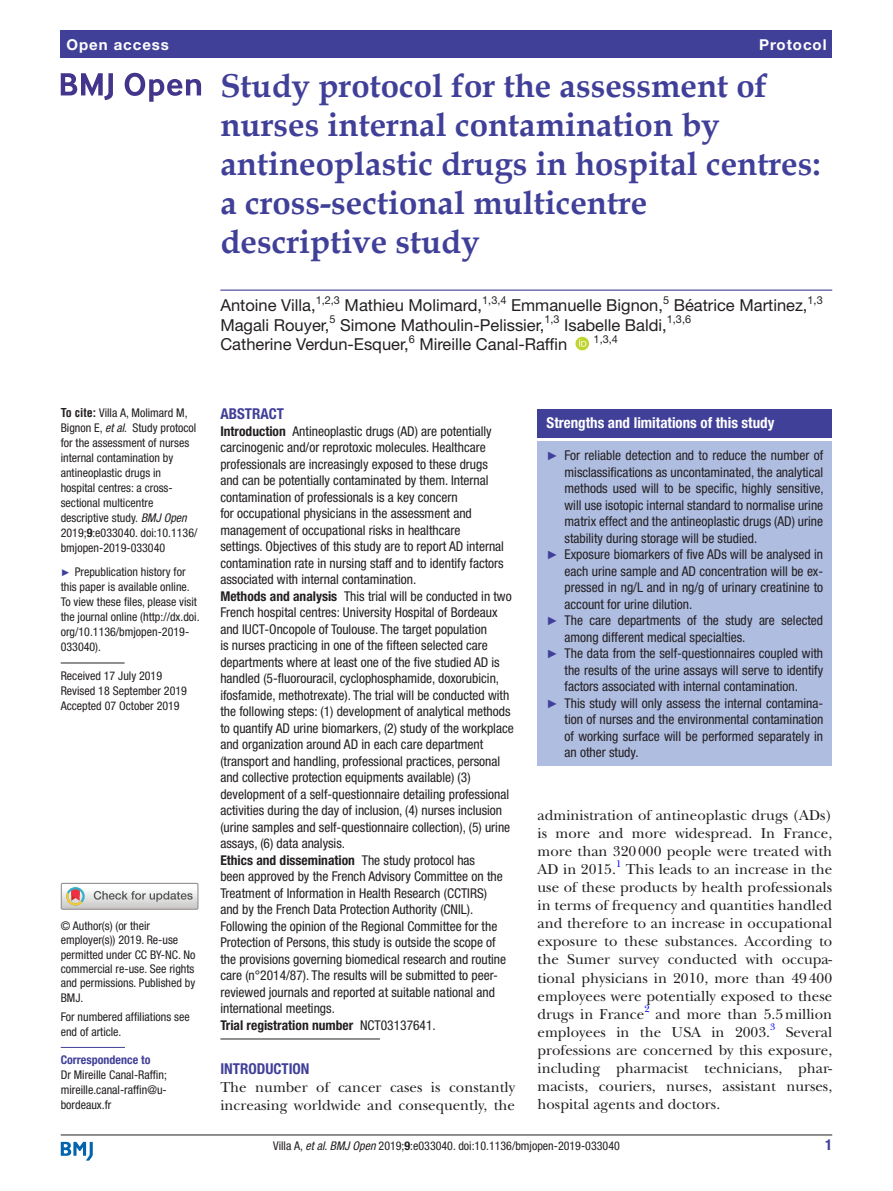
<style>
.page{position:relative;width:893px;height:1191px;background:#fff}
.page>*{position:absolute;margin:0;border:0;box-sizing:border-box;transform-origin:0 0}
.t1{font:700 33px/39px "Book Antiqua";color:#414099}
.t2{font:16.5px "Helvetica Neue LT Std";color:#231f20}
.t3{font:15px/18.1px "New Baskerville";color:#231f20}
.t4{font:700 condensed 15px "Helvetica Neue LT Std";color:#fff}
.t5{font:700 condensed 15px "Helvetica Neue LT Std";color:#414099}
.t6{font:700 15px "Helvetica Neue LT Std";letter-spacing:.065em;color:#fff}
.t7{font:condensed 13.5px/16.5px "Helvetica Neue LT Std";color:#231f20}
.t8{font:condensed 12px/15px "Helvetica Neue LT Std";color:#231f20}
.t9{font:700 condensed 12px "Helvetica Neue LT Std";color:#414099}
.t10{font:10.95px "Helvetica Neue LT Std";color:#231f20}
.t11{font:9.9px "New Baskerville";color:#00f}
.s1{font-family:"Helvetica LT Std";font-weight:700}
.s2{font-style:italic}
.s3{font-weight:700}
.s4{font-family:"Arial";font-stretch:normal;font-size:9.75px;color:#414099}
.s5{font-family:"Arial";font-stretch:normal;font-size:12px;color:#414099}
</style>
<div class="page">
<hr style="left:61px;top:1134px;width:771px;height:1px;background:#231f20">
<svg style="left:61px;top:1141px;width:32px;height:19px"></svg>
<div style="left:61px;top:31px;width:771px;height:27px;background:#414099"></div>
<hr style="left:220px;top:289px;width:612px;height:2px;background:#414099">
<svg style="left:575px;top:337px;width:14px;height:13px"></svg>
<hr style="left:61px;top:662px;width:64px;height:1px;background:#231f20">
<hr style="left:61px;top:1047px;width:64px;height:1px;background:#414099">
<svg style="left:61px;top:73px;width:52px;height:27px"></svg>
<svg style="left:125px;top:73px;width:76px;height:29px"></svg>
<div style="left:61px;top:882px;width:138px;height:27px;border:1px solid #969090"></div>
<svg style="left:61px;top:883px;width:137px;height:26px"></svg>
<div style="left:538px;top:409px;width:294px;height:28px;background:#414099"></div>
<div style="left:538px;top:441px;width:294px;height:325px;background:#afbde1"></div>
<hr style="left:220px;top:1038px;width:160px;height:1px;background:#231f20">
<p class="t6" style="left:66px;top:35px;width:104px">Open access</p>
<p class="t6" style="left:759px;top:35px;width:69px">Protocol</p>
<h1 class="t1" style="left:220px;top:66px;width:602px">Study protocol for the assessment of nurses internal contamination by antineoplastic drugs in hospital centres: a cross-sectional multicentre descriptive study</h1>
<p class="t2" style="left:220px;top:296px;width:97px">Antoine Villa,</p>
<p class="t10" style="left:316px;top:293px;width:26px">1,2,3</p>
<p class="t2" style="left:345px;top:296px;width:139px">Mathieu Molimard,</p>
<p class="t10" style="left:482px;top:293px;width:26px">1,3,4</p>
<p class="t2" style="left:511px;top:296px;width:153px">Emmanuelle Bignon,</p>
<p class="t10" style="left:663px;top:293px;width:8px">5</p>
<p class="t2" style="left:674px;top:296px;width:135px">Béatrice Martinez,</p>
<p class="t10" style="left:808px;top:293px;width:17px">1,3</p>
<p class="t2" style="left:220px;top:315px;width:111px">Magali Rouyer,</p>
<p class="t10" style="left:329px;top:313px;width:8px">5</p>
<p class="t2" style="left:340px;top:315px;width:206px">Simone Mathoulin-Pelissier,</p>
<p class="t10" style="left:544px;top:313px;width:17px">1,3</p>
<p class="t2" style="left:564px;top:315px;width:104px">Isabelle Baldi,</p>
<p class="t10" style="left:667px;top:313px;width:26px">1,3,6</p>
<p class="t2" style="left:220px;top:335px;width:190px">Catherine Verdun-Esquer,</p>
<p class="t10" style="left:409px;top:332px;width:8px">6</p>
<p class="t2" style="left:419px;top:335px;width:149px">Mireille Canal-Raffin</p>
<p class="t10" style="left:594px;top:332px;width:26px">1,3,4</p>
<p class="t8" style="left:61px;top:405px;width:138px"><span class="s1">To cite:</span> Villa A, Molimard M,<br>Bignon E, <span class="s2">et al</span>. Study protocol for the assessment of nurses internal contamination by antineoplastic drugs in hospital centres: a cross&shy;sectional multicentre descriptive study. <span class="s2">BMJ Open<br></span>2019;<span class="s3">9</span>:e033040. doi:10.1136/ bmjopen-2019-033040</p>
<p class="t8" style="left:61px;top:564px;width:140px"><span class="s4">►</span> Prepublication history for this paper is available online.<br>To view these files, please visit the journal online (http://dx.doi. org/10.1136/bmjopen-2019-<br>033040).</p>
<p class="t8" style="left:61px;top:668px;width:128px">Received 17 July 2019<br>Revised 18 September 2019<br>Accepted 07 October 2019</p>
<p class="t8" style="left:61px;top:918px;width:136px;line-height:14.4px">© Author(s) (or their employer(s)) 2019. Re-use permitted under CC BY-NC. No commercial re-use. See rights and permissions. Published by<br>BMJ.</p>
<p class="t8" style="left:61px;top:1009px;width:130px">For numbered affiliations see end of article.</p>
<p class="t9" style="left:61px;top:1052px;width:91px">Correspondence to</p>
<p class="t8" style="left:61px;top:1067px;width:108px;text-align:justify">Dr Mireille Canal-Raffin; mireille.canal-raffin@u&shy;bordeaux.fr</p>
<p class="t5" style="left:220px;top:405px;width:65px">Abstract</p>
<p class="t7" style="left:220px;top:423px;width:295px"><span class="s3">Introduction</span> Antineoplastic drugs (AD) are potentially carcinogenic and/or reprotoxic molecules. Healthcare professionals are increasingly exposed to these drugs<br>and can be potentially contaminated by them. Internal contamination of professionals is a key concern<br>for occupational physicians in the assessment and management of occupational risks in healthcare<br>settings. Objectives of this study are to report AD internal contamination rate in nursing staff and to identify factors associated with internal contamination.<br><span class="s3">Methods and analysis</span> This trial will be conducted in two French hospital centres: University Hospital of Bordeaux and IUCT-Oncopole of Toulouse. The target population<br>is nurses practicing in one of the fifteen selected care departments where at least one of the five studied AD is handled (5-fluorouracil, cyclophosphamide, doxorubicin, ifosfamide, methotrexate). The trial will be conducted with the following steps: (1) development of analytical methods to quantify AD urine biomarkers, (2) study of the workplace and organization around AD in each care department (transport and handling, professional practices, personal and collective protection equipments available) (3) development of a self-questionnaire detailing professional activities during the day of inclusion, (4) nurses inclusion (urine samples and self-questionnaire collection), (5) urine assays, (6) data analysis.<br><span class="s3">Ethics and dissemination</span> The study protocol has<br>been approved by the French Advisory Committee on the Treatment of Information in Health Research (CCTIRS)<br>and by the French Data Protection Authority (CNIL).<br>Following the opinion of the Regional Committee for the Protection of Persons, this study is outside the scope of the provisions governing biomedical research and routine care (n°2014/87). The results will be submitted to peer&shy;reviewed journals and reported at suitable national and international meetings.<br><span class="s3">Trial registration number</span> NCT03137641.</p>
<p class="t5" style="left:220px;top:1059px;width:91px">Introduction</p>
<p class="t3" style="left:220px;top:1077px;width:296px">The number of cancer cases is constantly increasing worldwide and consequently, the</p>
<p class="t4" style="left:547px;top:414px;width:229px">Strengths and limitations of this study</p>
<p class="t7" style="left:547px;top:447px;width:278px"><span class="s5">►</span> For reliable detection and to reduce the number of</p>
<p class="t7" style="left:565px;top:463px;width:260px">misclassifications as uncontaminated, the analytical</p>
<p class="t7" style="left:565px;top:480px;width:261px">methods used will to be specific, highly sensitive,</p>
<p class="t7" style="left:565px;top:496px;width:260px">will use isotopic internal standard to normalise urine</p>
<p class="t7" style="left:565px;top:513px;width:260px">matrix effect and the antineoplastic drugs (AD) urine</p>
<p class="t7" style="left:565px;top:529px;width:194px">stability during storage will be studied.</p>
<p class="t7" style="left:547px;top:546px;width:278px"><span class="s5">►</span> Exposure biomarkers of five ADs will be analysed in</p>
<p class="t7" style="left:565px;top:562px;width:260px">each urine sample and AD concentration will be ex-</p>
<p class="t7" style="left:565px;top:579px;width:260px">pressed in ng/L and in ng/g of urinary creatinine to</p>
<p class="t7" style="left:565px;top:595px;width:129px">account for urine dilution.</p>
<p class="t7" style="left:547px;top:612px;width:278px"><span class="s5">►</span> The care departments of the study are selected</p>
<p class="t7" style="left:565px;top:628px;width:182px">among different medical specialties.</p>
<p class="t7" style="left:547px;top:645px;width:278px"><span class="s5">►</span> The data from the self-questionnaires coupled with</p>
<p class="t7" style="left:565px;top:661px;width:260px">the results of the urine assays will serve to identify</p>
<p class="t7" style="left:565px;top:678px;width:235px">factors associated with internal contamination.</p>
<p class="t7" style="left:547px;top:694px;width:278px"><span class="s5">►</span> This study will only assess the internal contamina-</p>
<p class="t7" style="left:565px;top:711px;width:260px">tion of nurses and the environmental contamination</p>
<p class="t7" style="left:565px;top:727px;width:260px">of working surface will be performed separately in</p>
<p class="t7" style="left:565px;top:744px;width:76px">an other study.</p>
<p class="t3" style="left:538px;top:806px;width:296px;text-align:justify">administration of antineoplastic drugs (ADs) is more and more widespread. In France, more than 320000 people were treated with AD in 2015.<sup>1</sup> This leads to an increase in the use of these products by health professionals in terms of frequency and quantities handled and therefore to an increase in occupational exposure to these substances. According to the Sumer survey conducted with occupa&shy;tional physicians in 2010, more than 49400 employees were potentially exposed to these drugs in France</p>
<p class="t11" style="left:644px;top:1003px;width:7px">2</p>
<p class="t3" style="left:538px;top:1005px;width:296px;text-indent:118px">and more than 5.5million employees in the USA in 2003.</p>
<p class="t11" style="left:770px;top:1021px;width:7px">3</p>
<p class="t3" style="left:538px;top:1023px;width:296px;text-align:justify;text-indent:248px">Several professions are concerned by this exposure, including pharmacist technicians, phar&shy;macists, couriers, nurses, assistant nurses, hospital agents and doctors.</p>
<p class="t8" style="left:273px;top:1137px;width:348px">Villa A, <span class="s2">et al</span>. <span class="s2">BMJ Open</span> 2019;<span class="s3">9</span>:e033040. doi:10.1136/bmjopen-2019-033040</p>
<p class="t5" style="left:825px;top:1135px;width:9px">1</p>
</div>
